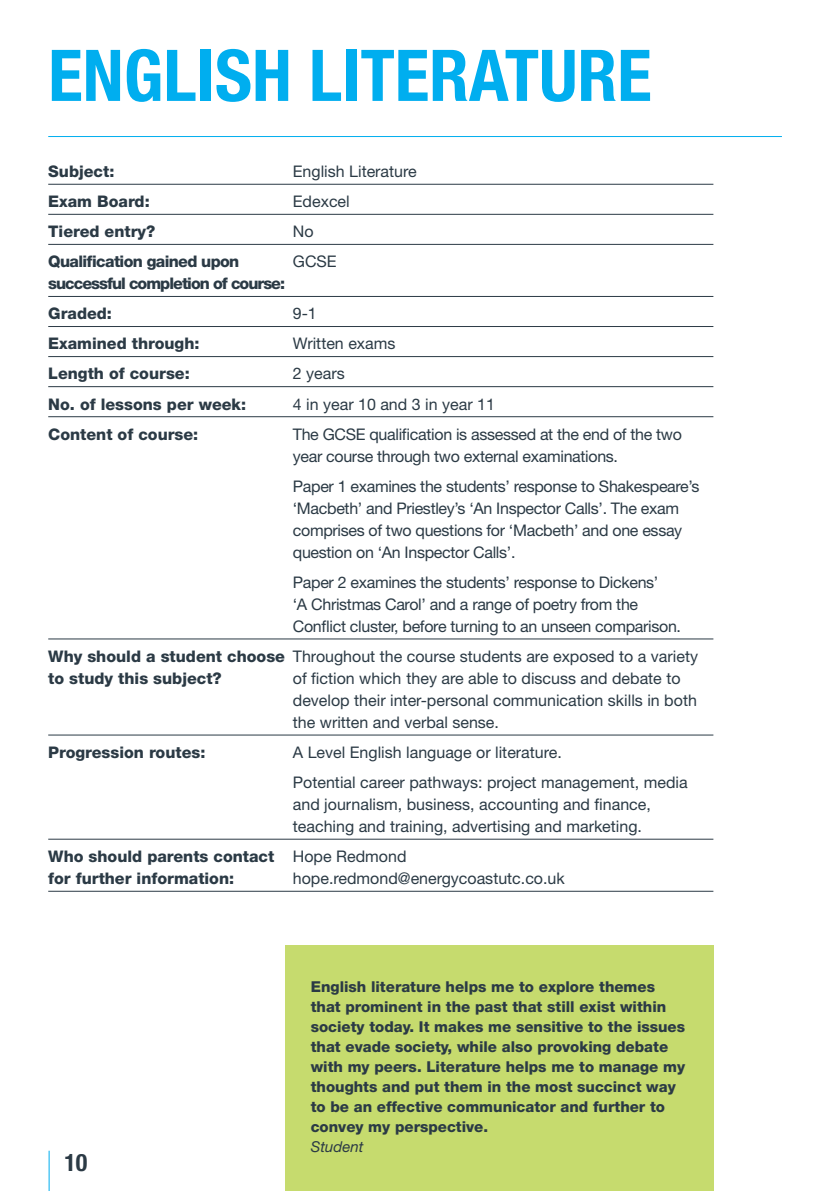
<style>
.page{position:relative;width:840px;height:1191px;background:#fff}
.page>*{position:absolute;margin:0;border:0;box-sizing:border-box;transform-origin:0 0}
.t1{font:700 condensed 71.4px "Helvetica Neue";color:#00aeef}
.t2{font:700 condensed 24px "Helvetica Neue";color:#2b3a45}
.t3{font:16px/22px "Helvetica Neue";color:#2b3a45}
.t4{font:16px/22px "Helvetica Neue";letter-spacing:-.02em;color:#2b3a45}
.t5{font:800 16px/22px "Helvetica Neue";color:#2b3a45}
.t6{font:800 16px "Helvetica Neue";letter-spacing:-.06em;color:#2b3a45}
.t7{font:800 16px "Helvetica Neue";letter-spacing:-.04em;color:#2b3a45}
.t8{font:800 15px/20px "Helvetica Neue";color:#2b3a45}
.t9{font:italic 15px "Helvetica Neue";color:#2b3a45}
.s1{font-weight:800}
.s2{font-weight:400}
</style>
<div class="page">
<hr style="left:48px;top:184px;width:665px;height:1px;background:#2b3a45">
<hr style="left:48px;top:214px;width:665px;height:1px;background:#2b3a45">
<hr style="left:48px;top:244px;width:665px;height:1px;background:#2b3a45">
<hr style="left:48px;top:296px;width:665px;height:1px;background:#2b3a45">
<hr style="left:48px;top:326px;width:665px;height:1px;background:#2b3a45">
<hr style="left:48px;top:356px;width:665px;height:1px;background:#2b3a45">
<hr style="left:48px;top:386px;width:665px;height:1px;background:#2b3a45">
<hr style="left:48px;top:416px;width:665px;height:1px;background:#2b3a45">
<hr style="left:48px;top:638px;width:665px;height:1px;background:#2b3a45">
<hr style="left:48px;top:734px;width:665px;height:1px;background:#2b3a45">
<hr style="left:48px;top:839px;width:665px;height:1px;background:#2b3a45">
<hr style="left:48px;top:891px;width:665px;height:1px;background:#2b3a45">
<hr style="left:48px;top:136px;width:733px;height:1px;background:#00aeef">
<div style="left:284px;top:945px;width:429px;height:246px;background:#c6db6e"></div>
<hr style="left:49px;top:1150px;width:1px;height:41px;background:#00aeef">
<p class="t1" style="left:48px;top:32px;width:604px">ENGLISH LITERATURE</p>
<p class="t5" style="left:48px;top:160px;width:68px">Subject:</p>
<p class="t3" style="left:293px;top:160px;width:125px">English Literature</p>
<p class="t5" style="left:48px;top:190px;width:103px">Exam Board:</p>
<p class="t3" style="left:293px;top:190px;width:58px">Edexcel</p>
<p class="t5" style="left:48px;top:220px;width:108px">Tiered entry?</p>
<p class="t3" style="left:293px;top:220px;width:22px">No</p>
<p class="t7" style="left:48px;top:252px;width:192px">Qualification gained upon</p>
<p class="t3" style="left:293px;top:250px;width:45px">GCSE</p>
<p class="t6" style="left:48px;top:274px;width:238px">successful completion of course:</p>
<p class="t5" style="left:48px;top:302px;width:65px">Graded:</p>
<p class="t3" style="left:293px;top:302px;width:26px">9-1</p>
<p class="t5" style="left:48px;top:333px;width:153px">Examined through:</p>
<p class="t3" style="left:293px;top:332px;width:104px">Written exams</p>
<p class="t5" style="left:48px;top:363px;width:143px">Length of course:</p>
<p class="t3" style="left:293px;top:362px;width:53px">2 years</p>
<p class="t5" style="left:48px;top:393px;width:199px">No. of lessons per week:</p>
<p class="t3" style="left:293px;top:392px;width:203px">4 in year 10 and 3 in year 11</p>
<p class="t5" style="left:48px;top:423px;width:151px">Content of course:</p>
<p class="t4" style="left:293px;top:422px;width:390px">The GCSE qualification is assessed at the end of the two year course through two external examinations.</p>
<p class="t4" style="left:293px;top:475px;width:408px">Paper 1 examines the students’ response to Shakespeare’s ‘Macbeth’ and Priestley’s ‘An Inspector Calls’. The exam comprises of two questions for ‘Macbeth’ and one essay question on ‘An Inspector Calls’.</p>
<p class="t4" style="left:293px;top:571px;width:389px">Paper 2 examines the students’ response to Dickens’<br>‘A Christmas Carol’ and a range of poetry from the<br>Conflict cluster, before turning to an unseen comparison.</p>
<p class="t3" style="left:48px;top:645px;width:651px"><span class="s1">Why should a student choose</span> Throughout the course students are exposed to a variety <span class="s1">to study this subject?</span></p>
<p class="t3" style="left:293px;top:667px;width:405px">of fiction which they are able to discuss and debate to develop their inter-personal communication skills in both the written and verbal sense.</p>
<p class="t5" style="left:48px;top:741px;width:159px">Progression routes:</p>
<p class="t3" style="left:293px;top:741px;width:270px">A Level English language or literature.</p>
<p class="t3" style="left:293px;top:771px;width:396px">Potential career pathways: project management, media and journalism, business, accounting and finance, teaching and training, advertising and marketing.</p>
<p class="t5" style="left:48px;top:845px;width:359px">Who should parents contact <span class="s2">Hope Redmond </span>for further information:</p>
<p class="t3" style="left:293px;top:867px;width:273px">hope.redmond@energycoastutc.co.uk</p>
<p class="t2" style="left:64px;top:1147px;width:25px">10</p>
<p class="t8" style="left:310px;top:976px;width:376px">English literature helps me to explore themes that prominent in the past that still exist within society today. It makes me sensitive to the issues that evade society, while also provoking debate with my peers. Literature helps me to manage my thoughts and put them in the most succinct way to be an effective communicator and further to convey my perspective.</p>
<p class="t9" style="left:310px;top:1137px;width:54px">Student</p>
</div>
